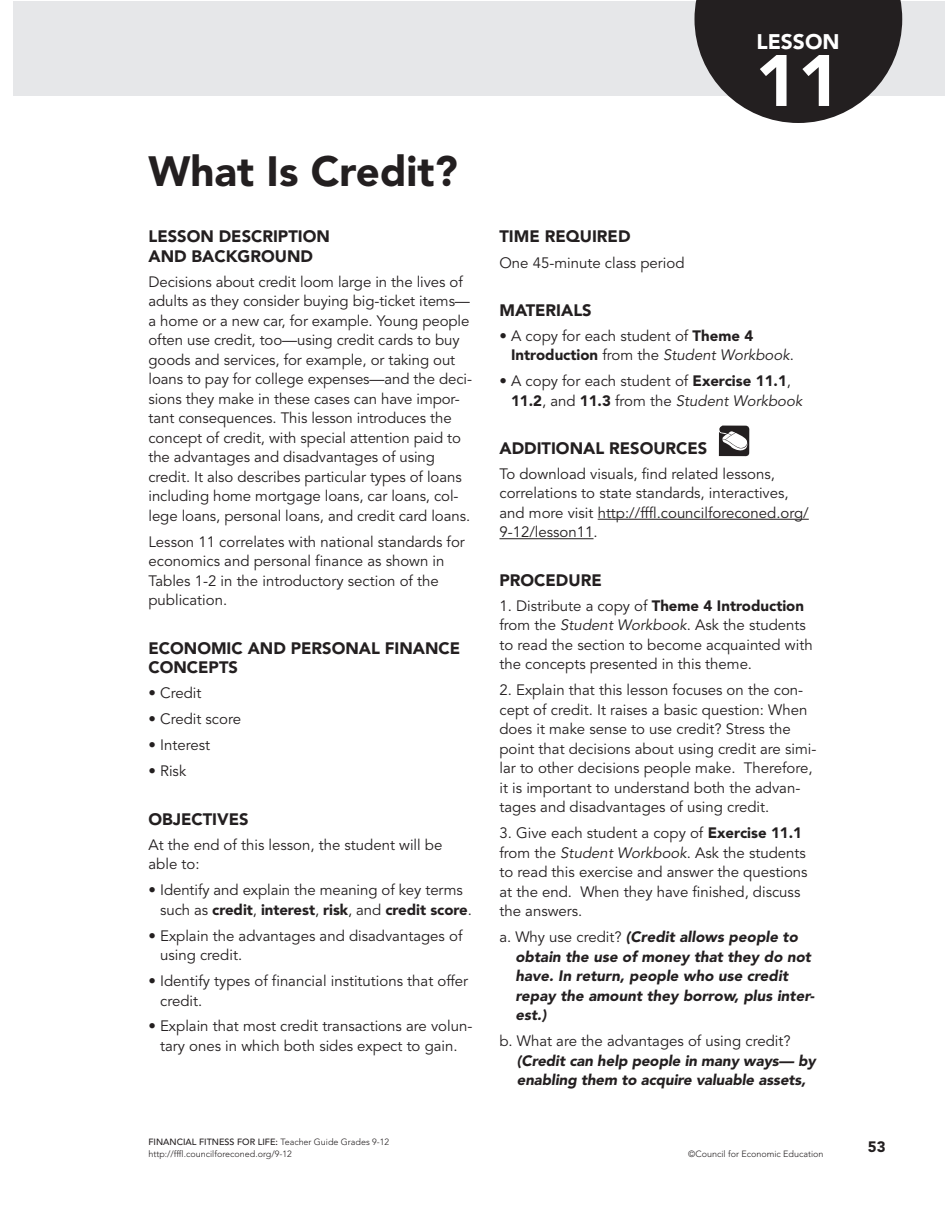
<style>
.page{position:relative;width:945px;height:1215px;background:#fff}
.page>*{position:absolute;margin:0;border:0;box-sizing:border-box;transform-origin:0 0}
.t1{font:900 72px "Avenir";color:#fff}
.t2{font:900 42px "Avenir";color:#231f20}
.t3{font:900 21px "Avenir";color:#fff}
.t4{font:900 16.5px/19.8px "Avenir";color:#231f20}
.t5{font:15px/19.5px "Avenir";color:#231f20}
.t6{font:italic 900 15px/19.5px "Avenir";color:#231f20}
.t7{font:900 15px "Avenir";color:#231f20}
.t8{font:300 9px/12px "Avenir";color:#231f20}
.s1{font-weight:900}
.s2{font-style:italic}
.s3{font-weight:400;font-style:normal}
.s4{font-weight:500}
</style>
<div class="page">
<div style="left:14px;top:2px;width:931px;height:94px;background:#e6e7e9"></div>
<svg style="left:694px;top:0;width:208px;height:123px"></svg>
<hr style="left:598px;top:519px;width:211px;height:1px;background:#231f20">
<hr style="left:500px;top:538px;width:94px;height:1px;background:#231f20">
<svg style="left:719px;top:426px;width:31px;height:31px"></svg>
<p class="t2" style="left:148px;top:154px;width:311px">What Is Credit?</p>
<p class="t4" style="left:148px;top:228px;width:183px">LESSON DESCRIPTION<br>AND BACKGROUND</p>
<p class="t5" style="left:148px;top:273px;width:325px">Decisions about credit loom large in the lives of adults as they consider buying big-ticket items— a home or a new car, for example. Young people often use credit, too—using credit cards to buy goods and services, for example, or taking out loans to pay for college expenses—and the deci&shy;sions they make in these cases can have impor&shy;tant consequences. This lesson introduces the concept of credit, with special attention paid to the advantages and disadvantages of using credit. It also describes particular types of loans including home mortgage loans, car loans, col&shy;lege loans, personal loans, and credit card loans.</p>
<p class="t5" style="left:148px;top:533px;width:318px">Lesson 11 correlates with national standards for economics and personal finance as shown in Tables 1-2 in the introductory section of the publication.</p>
<p class="t4" style="left:148px;top:639px;width:313px">ECONOMIC AND PERSONAL FINANCE<br>CONCEPTS</p>
<p class="t5" style="left:148px;top:685px;width:54px">• Credit</p>
<p class="t5" style="left:148px;top:711px;width:94px">• Credit score</p>
<p class="t5" style="left:148px;top:737px;width:63px">• Interest</p>
<p class="t5" style="left:148px;top:763px;width:39px">• Risk</p>
<p class="t4" style="left:148px;top:810px;width:102px">OBJECTIVES</p>
<p class="t5" style="left:148px;top:836px;width:295px">At the end of this lesson, the student will be able to:</p>
<p class="t5" style="left:160px;top:881px;width:313px;text-indent:-12px">• Identify and explain the meaning of key terms such as <span class="s1">credit</span>, <span class="s1">interest</span>, <span class="s1">risk</span>, and <span class="s1">credit score</span>.</p>
<p class="t5" style="left:160px;top:927px;width:304px;text-indent:-12px">• Explain the advantages and disadvantages of using credit.</p>
<p class="t5" style="left:160px;top:972px;width:310px;text-indent:-12px">• Identify types of financial institutions that offer credit.</p>
<p class="t5" style="left:149px;top:1018px;width:325px;text-align:center">• Explain that most credit transactions are volun&shy;tary ones in which both sides expect to gain.</p>
<p class="t3" style="left:756px;top:33px;width:85px">LESSON</p>
<p class="t1" style="left:755px;top:52px;width:87px">11</p>
<p class="t4" style="left:500px;top:228px;width:133px">TIME REQUIRED</p>
<p class="t5" style="left:500px;top:254px;width:187px">One 45-minute class period</p>
<p class="t4" style="left:500px;top:302px;width:94px">MATERIALS</p>
<p class="t5" style="left:511px;top:327px;width:284px;text-indent:-12px">• A copy for each student of <span class="s1">Theme 4<br>Introduction</span> from the <span class="s2">Student Workbook</span>.</p>
<p class="t5" style="left:511px;top:373px;width:293px;text-indent:-12px">• A copy for each student of <span class="s1">Exercise 11.1</span>,<br><span class="s1">11.2</span>, and <span class="s1">11.3</span> from the <span class="s2">Student Workbook</span></p>
<p class="t4" style="left:500px;top:440px;width:209px">ADDITIONAL RESOURCES</p>
<p class="t5" style="left:500px;top:465px;width:311px">To download visuals, find related lessons, correlations to state standards, interactives, and more visit http://fffl.councilforeconed.org/ 9-12/lesson11.</p>
<p class="t4" style="left:500px;top:571px;width:104px">PROCEDURE</p>
<p class="t5" style="left:500px;top:597px;width:315px">1. Distribute a copy of <span class="s1">Theme 4 Introduction </span>from the <span class="s2">Student Workbook</span>. Ask the students to read the section to become acquainted with the concepts presented in this theme.</p>
<p class="t5" style="left:500px;top:681px;width:318px">2. Explain that this lesson focuses on the con&shy;cept of credit. It raises a basic question: When does it make sense to use credit? Stress the point that decisions about using credit are simi&shy;lar to other decisions people make. Therefore, it is important to understand both the advan&shy;tages and disadvantages of using credit.</p>
<p class="t5" style="left:500px;top:824px;width:310px">3. Give each student a copy of <span class="s1">Exercise 11.1 </span>from the <span class="s2">Student Workbook</span>. Ask the students to read this exercise and answer the questions at the end. When they have finished, discuss the answers.</p>
<p class="t6" style="left:515px;top:928px;width:300px;text-indent:-16px"><span class="s3">a. Why use credit?</span> (Credit allows people to obtain the use of money that they do not have. In return, people who use credit repay the amount they borrow, plus inter&shy;est.)</p>
<p class="t6" style="left:517px;top:1032px;width:300px;text-indent:-17px"><span class="s3">b. What are the advantages of using credit? </span>(Credit can help people in many ways— by enabling them to acquire valuable assets,</p>
<p class="t8" style="left:148px;top:1136px;width:242px"><span class="s4">FINANCIAL FITNESS FOR LIFE:</span> Teacher Guide Grades 9-12 http://fffl.councilforeconed.org/9-12</p>
<p class="t8" style="left:688px;top:1148px;width:137px">©Council for Economic Education</p>
<p class="t7" style="left:868px;top:1141px;width:19px">53</p>
</div>
